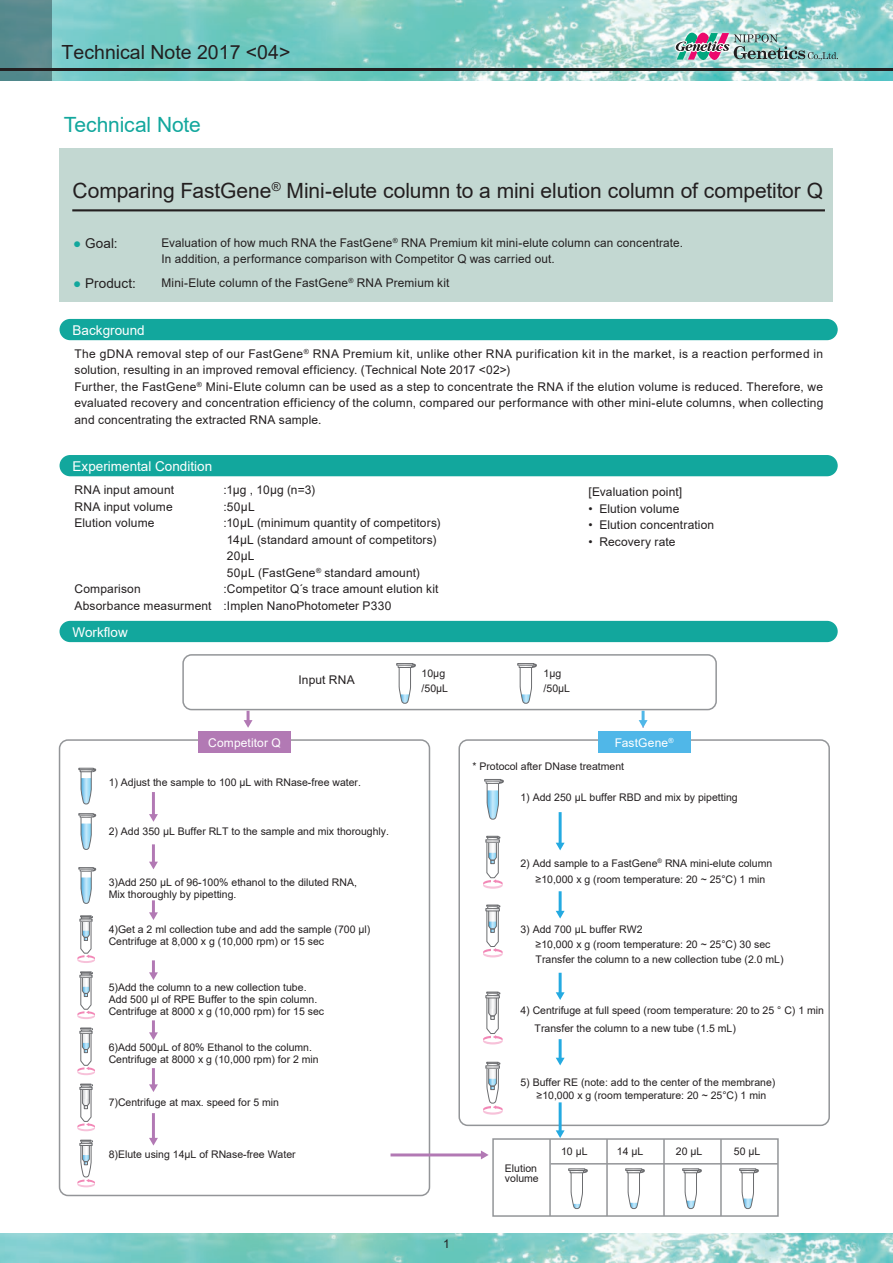
<style>
.page{position:relative;width:893px;height:1263px;background:#fff}
.page>*{position:absolute;margin:0;border:0;box-sizing:border-box;transform-origin:0 0}
.t1{font:21px "Arial";letter-spacing:-.005em;color:#231f20}
.t2{font:21px "Arial";letter-spacing:-.01em;color:#12a79d}
.t3{font:19.5px "Arial";color:#231f20}
.t4{font:13.5px "Arial";color:#fff}
.t5{font:13.5px "Arial";letter-spacing:.005em;color:#231f20}
.t6{font:12px/16.5px "Arial";letter-spacing:.015em;color:#231f20}
.t7{font:12px "Arial";letter-spacing:.01em;color:#fff}
.t8{font:10.5px/12px "Arial";color:#231f20}
.s1{color:#12a79d}
</style>
<div class="page">
<img style="left:51px;top:0;width:842px;height:81px">
<div style="left:0;top:0;width:51px;height:81px;background:#58898d"></div>
<hr style="left:0;top:68px;width:893px;height:2px;background:#231f20">
<img style="left:0;top:1233px;width:893px;height:30px">
<img style="left:670px;top:28px;width:5px;height:37px">
<img style="left:675px;top:28px;width:163px;height:38px">
<div style="left:60px;top:149px;width:773px;height:153px;background:#c3d8d2"></div>
<hr style="left:72px;top:209px;width:753px;height:2px;background:#231f20">
<div style="left:60px;top:455px;width:778px;height:21px;background:#12a79d;border-radius:11px"></div>
<div style="left:60px;top:621px;width:778px;height:21px;background:#12a79d;border-radius:11px"></div>
<div style="left:60px;top:319px;width:778px;height:21px;background:#12a79d;border-radius:11px"></div>
<svg style="left:79px;top:767px;width:18px;height:38px"></svg>
<svg style="left:79px;top:813px;width:18px;height:37px"></svg>
<svg style="left:79px;top:867px;width:18px;height:37px"></svg>
<svg style="left:77px;top:915px;width:18px;height:48px"></svg>
<svg style="left:77px;top:971px;width:18px;height:48px"></svg>
<svg style="left:77px;top:1027px;width:18px;height:48px"></svg>
<svg style="left:77px;top:1083px;width:18px;height:48px"></svg>
<svg style="left:77px;top:1139px;width:18px;height:48px"></svg>
<div style="left:182px;top:654px;width:535px;height:56px;border:2px solid #939598;border-radius:9px"></div>
<div style="left:59px;top:739px;width:371px;height:457px;border:2px solid #939598;border-radius:9px"></div>
<hr style="left:152px;top:792px;width:3px;height:23px;background:#b279b4">
<svg style="left:149px;top:814px;width:9px;height:8px"></svg>
<svg style="left:244px;top:711px;width:9px;height:17px"></svg>
<svg style="left:639px;top:711px;width:9px;height:17px"></svg>
<hr style="left:152px;top:844px;width:3px;height:19px;background:#b279b4">
<svg style="left:149px;top:862px;width:9px;height:7px"></svg>
<hr style="left:152px;top:900px;width:3px;height:14px;background:#b279b4">
<svg style="left:149px;top:912px;width:9px;height:8px"></svg>
<hr style="left:152px;top:960px;width:3px;height:14px;background:#b279b4">
<svg style="left:149px;top:972px;width:9px;height:8px"></svg>
<hr style="left:152px;top:1020px;width:3px;height:14px;background:#b279b4">
<svg style="left:149px;top:1032px;width:9px;height:8px"></svg>
<hr style="left:152px;top:1068px;width:3px;height:18px;background:#b279b4">
<svg style="left:149px;top:1084px;width:9px;height:8px"></svg>
<hr style="left:152px;top:1113px;width:3px;height:26px;background:#b279b4">
<svg style="left:149px;top:1138px;width:9px;height:7px"></svg>
<hr style="left:391px;top:1153px;width:91px;height:3px;background:#b279b4">
<svg style="left:481px;top:1150px;width:8px;height:9px"></svg>
<div style="left:198px;top:731px;width:93px;height:22px;background:#b279b4"></div>
<div style="left:458px;top:739px;width:372px;height:387px;border:2px solid #939598;border-radius:9px"></div>
<div style="left:598px;top:731px;width:92px;height:22px;background:#50b7e8"></div>
<svg style="left:484px;top:779px;width:20px;height:41px"></svg>
<svg style="left:483px;top:836px;width:20px;height:53px"></svg>
<svg style="left:483px;top:904px;width:20px;height:53px"></svg>
<svg style="left:483px;top:991px;width:20px;height:53px"></svg>
<svg style="left:483px;top:1062px;width:20px;height:53px"></svg>
<hr style="left:559px;top:812px;width:3px;height:32px;background:#24aae1">
<svg style="left:556px;top:843px;width:9px;height:7px"></svg>
<hr style="left:559px;top:891px;width:3px;height:21px;background:#24aae1">
<svg style="left:556px;top:911px;width:9px;height:7px"></svg>
<hr style="left:559px;top:973px;width:3px;height:20px;background:#24aae1">
<svg style="left:556px;top:992px;width:9px;height:8px"></svg>
<hr style="left:559px;top:1039px;width:3px;height:20px;background:#24aae1">
<svg style="left:556px;top:1058px;width:9px;height:7px"></svg>
<hr style="left:559px;top:1102px;width:3px;height:30px;background:#24aae1">
<svg style="left:556px;top:1130px;width:9px;height:8px"></svg>
<div style="left:492px;top:1138px;width:287px;height:79px;border:2px solid #939598"></div>
<hr style="left:550px;top:1163px;width:228px;height:1px;background:#939598">
<hr style="left:549px;top:1139px;width:2px;height:77px;background:#939598">
<hr style="left:606px;top:1139px;width:2px;height:77px;background:#939598">
<hr style="left:663px;top:1139px;width:2px;height:77px;background:#939598">
<hr style="left:720px;top:1139px;width:2px;height:77px;background:#939598">
<svg style="left:740px;top:1168px;width:19px;height:41px"></svg>
<div style="left:739px;top:1168px;width:17px;height:3px;border:1px solid #6c6d70"></div>
<svg style="left:683px;top:1168px;width:19px;height:41px"></svg>
<div style="left:682px;top:1168px;width:17px;height:3px;border:1px solid #6c6d70"></div>
<svg style="left:626px;top:1168px;width:19px;height:41px"></svg>
<div style="left:625px;top:1168px;width:17px;height:3px;border:1px solid #6c6d70"></div>
<svg style="left:569px;top:1168px;width:19px;height:41px"></svg>
<div style="left:568px;top:1168px;width:17px;height:3px;border:1px solid #6c6d70"></div>
<svg style="left:396px;top:663px;width:20px;height:41px"></svg>
<svg style="left:517px;top:663px;width:20px;height:41px"></svg>
<h2 class="t3" style="left:62px;top:39px;width:230px">Technical Note 2017 &lt;04&gt;</h2>
<h1 class="t2" style="left:64px;top:110px;width:139px">Technical Note</h1>
<h1 class="t1" style="left:73px;top:176px;width:752px">Comparing FastGene<sup>®</sup> Mini-elute column to a mini elution column of competitor Q</h1>
<p class="t5" style="left:73px;top:234px;width:46px"><span class="s1">●</span> Goal:</p>
<p class="t6" style="left:161px;top:234px;width:523px">Evaluation of how much RNA the FastGene<sup>®</sup> RNA Premium kit mini-elute column can concentrate.<br>In addition, a performance comparison with Competitor Q was carried out.</p>
<p class="t5" style="left:73px;top:274px;width:64px"><span class="s1">●</span> Product:</p>
<p class="t6" style="left:161px;top:275px;width:289px">Mini-Elute column of the FastGene<sup>®</sup> RNA Premium kit</p>
<p class="t4" style="left:73px;top:321px;width:74px">Background</p>
<p class="t6" style="left:75px;top:345px;width:750px">The gDNA removal step of our FastGene<sup>®</sup> RNA Premium kit, unlike other RNA purification kit in the market, is a reaction performed in solution, resulting in an improved removal efficiency. (Technical Note 2017 &lt;02&gt;)<br>Further, the FastGene<sup>®</sup> Mini-Elute column can be used as a step to concentrate the RNA if the elution volume is reduced. Therefore, we evaluated recovery and concentration efficiency of the column, compared our performance with other mini-elute columns, when collecting and concentrating the extracted RNA sample.</p>
<p class="t4" style="left:73px;top:457px;width:141px">Experimental Condition</p>
<p class="t6" style="left:75px;top:481px;width:101px">RNA input amount</p>
<p class="t6" style="left:224px;top:481px;width:93px">:1μg , 10μg (n=3)</p>
<p class="t6" style="left:75px;top:498px;width:100px">RNA input volume</p>
<p class="t6" style="left:224px;top:498px;width:33px">:50μL</p>
<p class="t6" style="left:75px;top:514px;width:81px">Elution volume</p>
<p class="t6" style="left:224px;top:514px;width:218px">:10μL (minimum quantity of competitors)<br>14μL (standard amount of competitors)<br>20μL<br>50μL (FastGene<sup>®</sup> standard amount)</p>
<p class="t6" style="left:75px;top:580px;width:68px">Comparison</p>
<p class="t6" style="left:75px;top:580px;width:365px;text-indent:149px">:Competitor Q´s trace amount elution kit<br>Absorbance measurment :Implen NanoPhotometer P330</p>
<p class="t4" style="left:73px;top:623px;width:57px">Workflow</p>
<p class="t6" style="left:298px;top:671px;width:58px">Input RNA</p>
<p class="t8" style="left:422px;top:665px;width:28px;line-height:15px">10μg /50μL</p>
<p class="t8" style="left:544px;top:665px;width:28px;line-height:15px">1μg /50μL</p>
<p class="t6" style="left:589px;top:483px;width:95px">[Evaluation point]</p>
<p class="t6" style="left:589px;top:500px;width:92px">• Elution volume</p>
<p class="t6" style="left:589px;top:516px;width:127px">• Elution concentration</p>
<p class="t6" style="left:589px;top:533px;width:88px">• Recovery rate</p>
<p class="t7" style="left:208px;top:734px;width:74px">Competitor Q</p>
<p class="t7" style="left:615px;top:734px;width:61px">FastGene<sup>®</sup></p>
<p class="t8" style="left:109px;top:776px;width:254px">1) Adjust the sample to 100 μL with RNase-free water.</p>
<p class="t8" style="left:109px;top:825px;width:282px">2) Add 350 μL Buffer RLT to the sample and mix thoroughly.</p>
<p class="t8" style="left:109px;top:877px;width:250px">3)Add 250 μL of 96-100% ethanol to the diluted RNA,<br>Mix thoroughly by pipetting.</p>
<p class="t8" style="left:109px;top:923px;width:263px">4)Get a 2 ml collection tube and add the sample (700 µl)<br>Centrifuge at 8,000 x g (10,000 rpm) or 15 sec</p>
<p class="t8" style="left:109px;top:981px;width:217px">5)Add the column to a new collection tube.<br>Add 500 µl of RPE Buffer to the spin column.<br>Centrifuge at 8000 x g (10,000 rpm) for 15 sec</p>
<p class="t8" style="left:109px;top:1041px;width:212px">6)Add 500μL of 80% Ethanol to the column.<br>Centrifuge at 8000 x g (10,000 rpm) for 2 min</p>
<p class="t8" style="left:109px;top:1096px;width:172px">7)Centrifuge at max. speed for 5 min</p>
<p class="t8" style="left:109px;top:1148px;width:188px">8)Elute using 14μL of RNase-free Water</p>
<p class="t6" style="left:443px;top:1235px;width:8px">1</p>
<p class="t8" style="left:472px;top:760px;width:153px">* Protocol after DNase treatment</p>
<p class="t8" style="left:520px;top:791px;width:219px">1) Add 250 μL buffer RBD and mix by pipetting</p>
<p class="t8" style="left:520px;top:857px;width:253px">2) Add sample to a FastGene<sup>®</sup> RNA mini-elute column</p>
<p class="t8" style="left:536px;top:873px;width:231px">≥10,000 x g (room temperature: 20 ~ 25°C) 1 min</p>
<p class="t8" style="left:520px;top:923px;width:124px">3) Add 700 μL buffer RW2</p>
<p class="t8" style="left:536px;top:937px;width:250px;line-height:15px">≥10,000 x g (room temperature: 20 ~ 25°C) 30 sec<br>Transfer the column to a new collection tube (2.0 mL)</p>
<p class="t8" style="left:520px;top:1004px;width:305px">4) Centrifuge at full speed (room temperature: 20 to 25 ° C) 1 min</p>
<p class="t8" style="left:535px;top:1022px;width:203px">Transfer the column to a new tube (1.5 mL)</p>
<p class="t8" style="left:520px;top:1076px;width:257px">5) Buffer RE (note: add to the center of the membrane)</p>
<p class="t8" style="left:537px;top:1089px;width:231px">≥10,000 x g (room temperature: 20 ~ 25°C) 1 min</p>
<p class="t8" style="left:505px;top:1163px;width:35px;line-height:10.5px">Elution volume</p>
<p class="t8" style="left:561px;top:1145px;width:28px">10 μL</p>
<p class="t8" style="left:617px;top:1145px;width:28px">14 μL</p>
<p class="t8" style="left:676px;top:1145px;width:28px">20 μL</p>
<p class="t8" style="left:734px;top:1145px;width:28px">50 μL</p>
</div>
